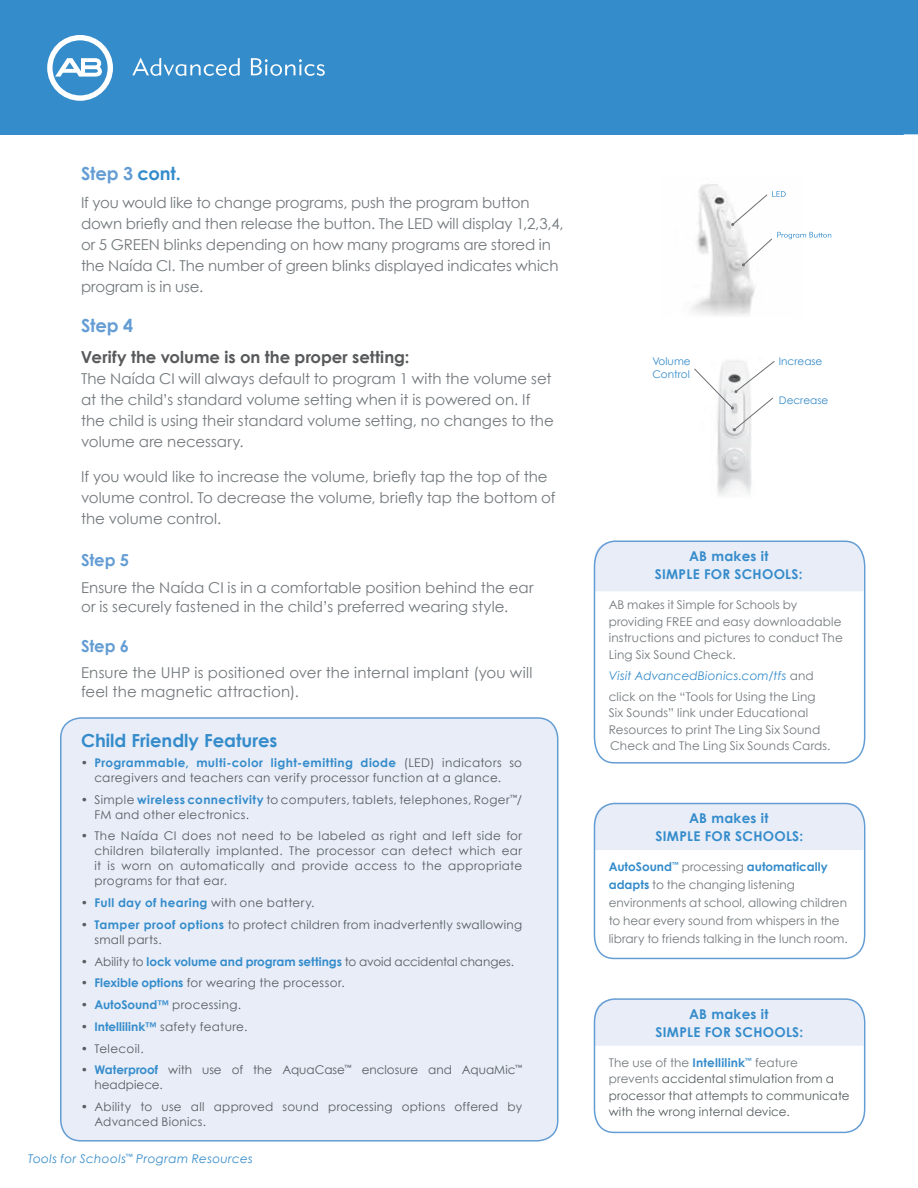
<style>
.page{position:relative;width:918px;height:1188px;background:#fff}
.page>*{position:absolute;margin:0;border:0;box-sizing:border-box;transform-origin:0 0}
.t1{font:700 18px "Century Gothic";color:#358ccb}
.t2{font:700 18px "Century Gothic";letter-spacing:-.01em;color:#649dd4}
.t3{font:700 16.5px "Century Gothic";letter-spacing:.005em;color:#58595b}
.t4{font:700 16.5px "Century Gothic";letter-spacing:-.005em;color:#649dd4}
.t5{font:15px/21px "Century Gothic";color:#72787c}
.t6{font:700 13.5px/18px "Century Gothic";letter-spacing:.02em;color:#358ccb;text-align:center}
.t7{font:12px/15px "Century Gothic";letter-spacing:.02em;color:#565d60}
.t8{font:12px/16.5px "Century Gothic";letter-spacing:.01em;color:#72787c}
.t9{font:12px "Century Gothic";letter-spacing:-.005em;color:#565d60}
.t10{font:12px/15px "Century Gothic";color:#565d60}
.t11{font:italic 12px "Century Gothic";letter-spacing:.03em;color:#358ccb}
.t12{font:10.5px "Century Gothic";color:#358ccb}
.s1{color:#358ccb}
.s2{font-weight:700;color:#358ccb}
.s3{font-style:italic;color:#358ccb}
.s4{color:#72787c}
</style>
<div class="page">
<div style="left:0;top:0;width:918px;height:135px;background:#358ccb"></div>
<svg style="left:47px;top:35px;width:66px;height:66px"></svg>
<svg style="left:132px;top:58px;width:108px;height:18px;background:#63a6d6"></svg>
<svg style="left:251px;top:58px;width:74px;height:18px"></svg>
<svg style="left:593px;top:540px;width:273px;height:224px"></svg>
<div style="left:61px;top:718px;width:497px;height:423px;background:#e8edf8;border-radius:20px"></div>
<div style="left:60px;top:717px;width:498px;height:425px;border:2px solid #649dd4;border-radius:20px"></div>
<img style="left:717px;top:431px;width:35px;height:48px">
<svg style="left:694px;top:360px;width:81px;height:71px"></svg>
<div style="left:904px;top:134px;width:14px;height:9px;background:#fff"></div>
<svg style="left:593px;top:802px;width:273px;height:158px"></svg>
<svg style="left:593px;top:998px;width:273px;height:136px"></svg>
<img style="left:696px;top:184px;width:84px;height:115px">
<svg style="left:742px;top:232px;width:89px;height:34px"></svg>
<svg style="left:731px;top:191px;width:55px;height:35px"></svg>
<svg style="left:692px;top:299px;width:60px;height:16px"></svg>
<h1 class="t2" style="left:81px;top:162px;width:101px">Step 3 <span class="s1">cont.</span></h1>
<p class="t5" style="left:81px;top:192px;width:484px">If you would like to change programs, push the program button down briefly and then release the button. The LED will display 1,2,3,4, or 5 GREEN blinks depending on how many programs are stored in the Naída CI. The number of green blinks displayed indicates which program is in use.</p>
<h1 class="t2" style="left:81px;top:314px;width:54px">Step 4</h1>
<h2 class="t3" style="left:81px;top:347px;width:330px">Verify the volume is on the proper setting:</h2>
<p class="t5" style="left:81px;top:368px;width:474px">The Naída CI will always default to program 1 with the volume set at the child’s standard volume setting when it is powered on. If the child is using their standard volume setting, no changes to the volume are necessary.</p>
<p class="t5" style="left:81px;top:465px;width:476px">If you would like to increase the volume, briefly tap the top of the volume control. To decrease the volume, briefly tap the bottom of the volume control.</p>
<h2 class="t4" style="left:81px;top:550px;width:50px">Step 5</h2>
<p class="t5" style="left:81px;top:577px;width:454px;line-height:19.5px">Ensure the Naída CI is in a comfortable position behind the ear or is securely fastened in the child’s preferred wearing style.</p>
<h2 class="t4" style="left:81px;top:635px;width:50px">Step 6</h2>
<p class="t5" style="left:81px;top:663px;width:453px;line-height:19.5px">Ensure the UHP is positioned over the internal implant (you will feel the magnetic attraction).</p>
<h1 class="t1" style="left:81px;top:729px;width:198px">Child Friendly Features</h1>
<p class="t7" style="left:94px;top:755px;width:429px;text-indent:-14px">• <span class="s2">Programmable, multi-color light-emitting diode</span> (LED) indicators so caregivers and teachers can verify processor function at a glance.</p>
<p class="t7" style="left:94px;top:792px;width:429px;text-indent:-14px">• Simple <span class="s2">wireless connectivity</span> to computers, tablets, telephones, Roger<sup>™</sup>/<br>FM and other electronics.</p>
<p class="t7" style="left:94px;top:828px;width:429px;text-align:justify;text-indent:-14px">• The Naída CI does not need to be labeled as right and left side for children bilaterally implanted. The processor can detect which ear it is worn on automatically and provide access to the appropriate programs for that ear.</p>
<p class="t7" style="left:81px;top:895px;width:235px">• <span class="s2">Full day of hearing</span> with one battery.</p>
<p class="t7" style="left:94px;top:917px;width:429px;text-indent:-14px">• <span class="s2">Tamper proof options</span> to protect children from inadvertently swallowing small parts.</p>
<p class="t9" style="left:81px;top:954px;width:435px">• Ability to <span class="s2">lock volume and program settings</span> to avoid accidental changes.</p>
<p class="t7" style="left:81px;top:975px;width:265px">• <span class="s2">Flexible options</span> for wearing the processor.</p>
<p class="t7" style="left:81px;top:997px;width:162px">• <span class="s2">AutoSound™</span> processing.</p>
<p class="t7" style="left:81px;top:1019px;width:168px">• <span class="s2">Intellilink™</span> safety feature.</p>
<p class="t7" style="left:81px;top:1041px;width:64px">• Telecoil.</p>
<p class="t10" style="left:94px;top:1062px;width:429px;text-indent:-14px">• <span class="s2">Waterproof</span> with use of the AquaCase<sup>™</sup> enclosure and AquaMic<sup>™ </sup>headpiece.</p>
<p class="t7" style="left:94px;top:1099px;width:429px;text-indent:-14px">• Ability to use all approved sound processing options offered by<br>Advanced Bionics.</p>
<p class="t11" style="left:28px;top:1152px;width:226px">Tools for Schools<sup>™</sup> Program Resources</p>
<p class="t12" style="left:652px;top:355px;width:40px">Volume</p>
<p class="t12" style="left:779px;top:355px;width:45px">Increase</p>
<p class="t12" style="left:652px;top:368px;width:39px">Control</p>
<p class="t12" style="left:779px;top:393px;width:51px">Decrease</p>
<p class="t6" style="left:655px;top:547px;width:149px">AB makes it<br>SIMPLE FOR SCHOOLS:</p>
<p class="t8" style="left:609px;top:596px;width:236px">AB makes it Simple for Schools by providing FREE and easy downloadable instructions and pictures to conduct The Ling Six Sound Check.</p>
<p class="t8" style="left:609px;top:665px;width:208px;line-height:21px"><span class="s3">Visit AdvancedBionics.com/tfs</span> and click on the “Tools for Using the Ling</p>
<p class="t8" style="left:609px;top:704px;width:223px">Six Sounds” link under Educational<br>Resources to print The Ling Six Sound<br>Check and The Ling Six Sounds Cards.</p>
<p class="t6" style="left:656px;top:809px;width:149px">AB makes it<br>SIMPLE FOR SCHOOLS:</p>
<p class="t8" style="left:609px;top:858px;width:241px;line-height:18px"><span class="s2">AutoSound</span><sup>™</sup> processing <span class="s2">automatically adapts</span> to the changing listening environments at school, allowing children to hear every sound from whispers in the library to friends talking in the lunch room.</p>
<p class="t6" style="left:656px;top:1005px;width:149px">AB makes it<br>SIMPLE FOR SCHOOLS:</p>
<p class="t7" style="left:609px;top:1054px;width:243px;line-height:16.5px"><span class="s4">The use of the</span> <span class="s2">Intellilink</span><sup>™</sup> <span class="s4">feature prevents</span> accidental stimulation from a processor that attempts to communicate with the wrong internal device.</p>
</div>
